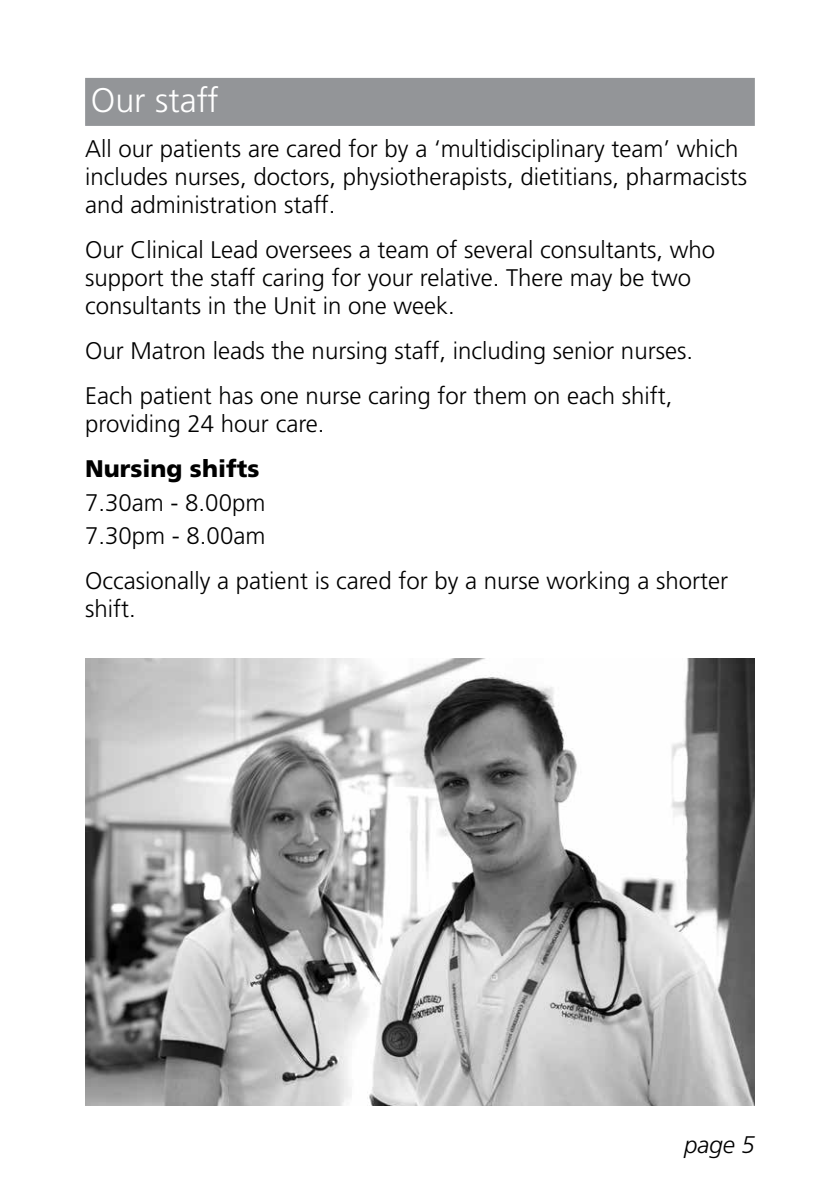
<style>
.page{position:relative;width:840px;height:1191px;background:#fff}
.page>*{position:absolute;margin:0;border:0;box-sizing:border-box;transform-origin:0 0}
.t1{font:300 34px "Frutiger";color:#fff}
.t2{font:300 24px/28px "Frutiger";color:#000}
.t3{font:900 24px "Frutiger";color:#000}
.t4{font:italic 300 24px "Frutiger";color:#000}
</style>
<div class="page">
<div style="left:85px;top:78px;width:669px;height:48px;background:#939598"></div>
<img style="left:85px;top:658px;width:669px;height:448px">
<h1 class="t1" style="left:91px;top:81px;width:129px">Our staff</h1>
<p class="t2" style="left:85px;top:134px;width:663px">All our patients are cared for by a ‘multidisciplinary team’ which includes nurses, doctors, physiotherapists, dietitians, pharmacists and administration staff.</p>
<p class="t2" style="left:85px;top:235px;width:631px">Our Clinical Lead oversees a team of several consultants, who support the staff caring for your relative. There may be two consultants in the Unit in one week.</p>
<p class="t2" style="left:85px;top:328px;width:609px;line-height:45px">Our Matron leads the nursing staff, including senior nurses.<br>Each patient has one nurse caring for them on each shift,</p>
<p class="t2" style="left:85px;top:409px;width:241px">providing 24 hour care.</p>
<p class="t3" style="left:85px;top:454px;width:176px">Nursing shifts</p>
<p class="t2" style="left:85px;top:485px;width:182px;line-height:33.6px">7.30am - 8.00pm<br>7.30pm - 8.00am</p>
<p class="t2" style="left:85px;top:567px;width:644px">Occasionally a patient is cared for by a nurse working a shorter shift.</p>
<p class="t4" style="left:683px;top:1131px;width:72px">page 5</p>
</div>
